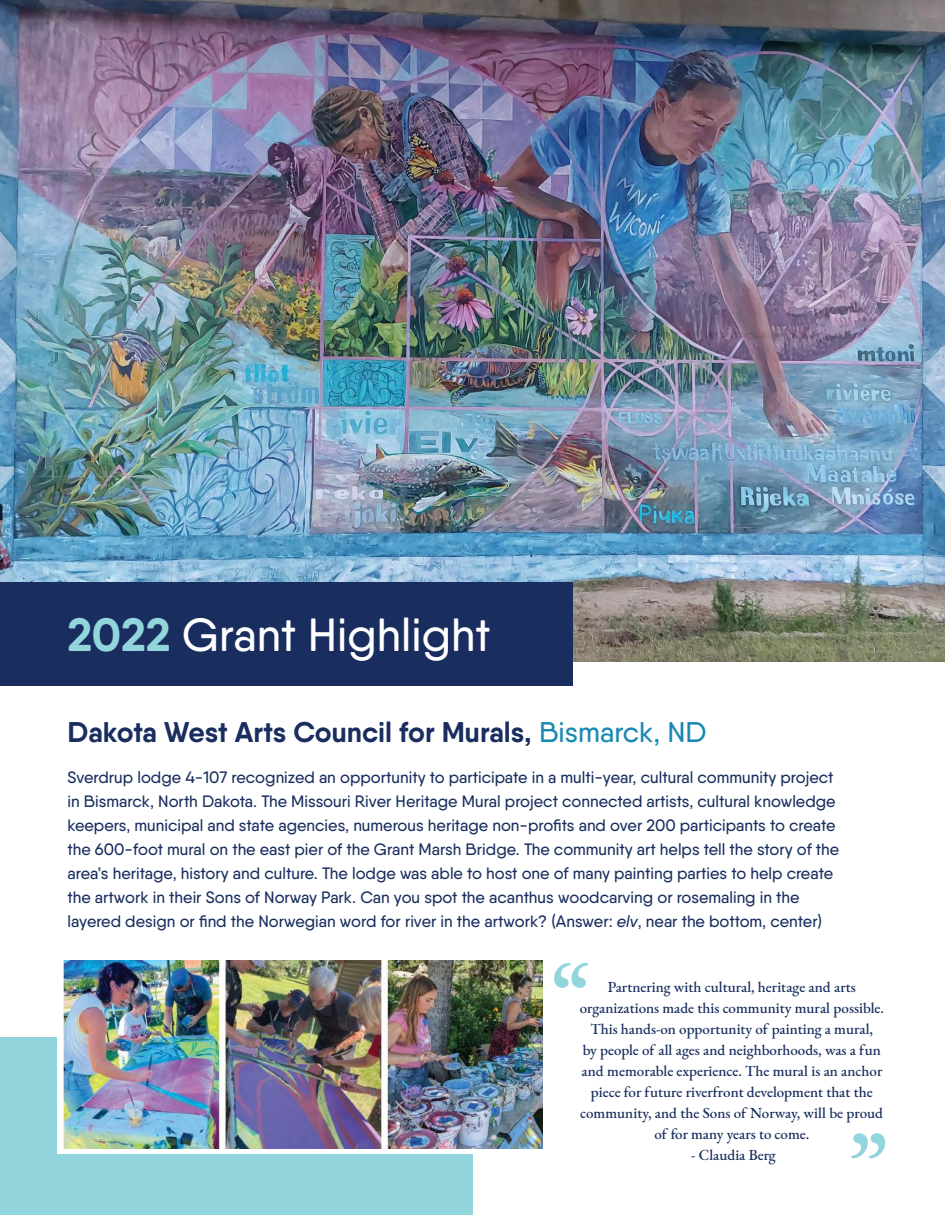
<style>
.page{position:relative;width:945px;height:1215px;background:#fff}
.page>*{position:absolute;margin:0;border:0;box-sizing:border-box;transform-origin:0 0}
.t1{font:90px "EB Garamond";color:#92d5dc}
.t2{font:500 46.5px "Qanelas Soft";color:#fff}
.t3{font:700 28.5px "Qanelas Soft";color:#192e5f}
.t4{font:500 16.5px/24px "Qanelas Soft";color:#192e5f}
.t5{font:15px/21px "EB Garamond";color:#192e5f;text-align:center}
.s1{font-weight:700;color:#92d5dc}
.s2{font-weight:500;color:#1989b2}
.s3{font-style:italic}
</style>
<div class="page">
<div style="left:0;top:1037px;width:473px;height:178px;background:#92d5dc"></div>
<div style="left:58px;top:957px;width:887px;height:197px;background:#fff"></div>
<img style="left:0;top:0;width:945px;height:662px">
<div style="left:0;top:582px;width:572px;height:104px;background:#192e5f"></div>
<div style="left:63px;top:957px;width:487px;height:195px;background:linear-gradient(to right,#fff,#fff)"></div>
<img style="left:64px;top:961px;width:479px;height:187px">
<h2 class="t2" style="left:68px;top:606px;width:424px"><span class="s1">2022</span> Grant Highlight</h2>
<h3 class="t3" style="left:68px;top:715px;width:641px">Dakota West Arts Council for Murals, <span class="s2">Bismarck, ND</span></h3>
<p class="t4" style="left:68px;top:765px;width:773px">Sverdrup lodge 4-107 recognized an opportunity to participate in a multi-year, cultural community project in Bismarck, North Dakota. The Missouri River Heritage Mural project connected artists, cultural knowledge keepers, municipal and state agencies, numerous heritage non-profits and over 200 participants to create the 600-foot mural on the east pier of the Grant Marsh Bridge. The community art helps tell the story of the area’s heritage, history and culture. The lodge was able to host one of many painting parties to help create the artwork in their Sons of Norway Park. Can you spot the acanthus woodcarving or rosemaling in the layered design or find the Norwegian word for river in the artwork? (Answer: <span class="s3">elv</span>, near the bottom, center)</p>
<h1 class="t1" style="left:551px;top:937px;width:40px">“</h1>
<p class="t5" style="left:580px;top:976px;width:306px">Partnering with cultural, heritage and arts organizations made this community mural possible.<br>This hands-on opportunity of painting a mural,<br>by people of all ages and neighborhoods, was a fun and memorable experience. The mural is an anchor piece for future riverfront development that the community, and the Sons of Norway, will be proud of for many years to come.</p>
<p class="t5" style="left:691px;top:1144px;width:86px">- Claudia Berg</p>
<h1 class="t1" style="left:849px;top:1107px;width:40px">”</h1>
</div>
